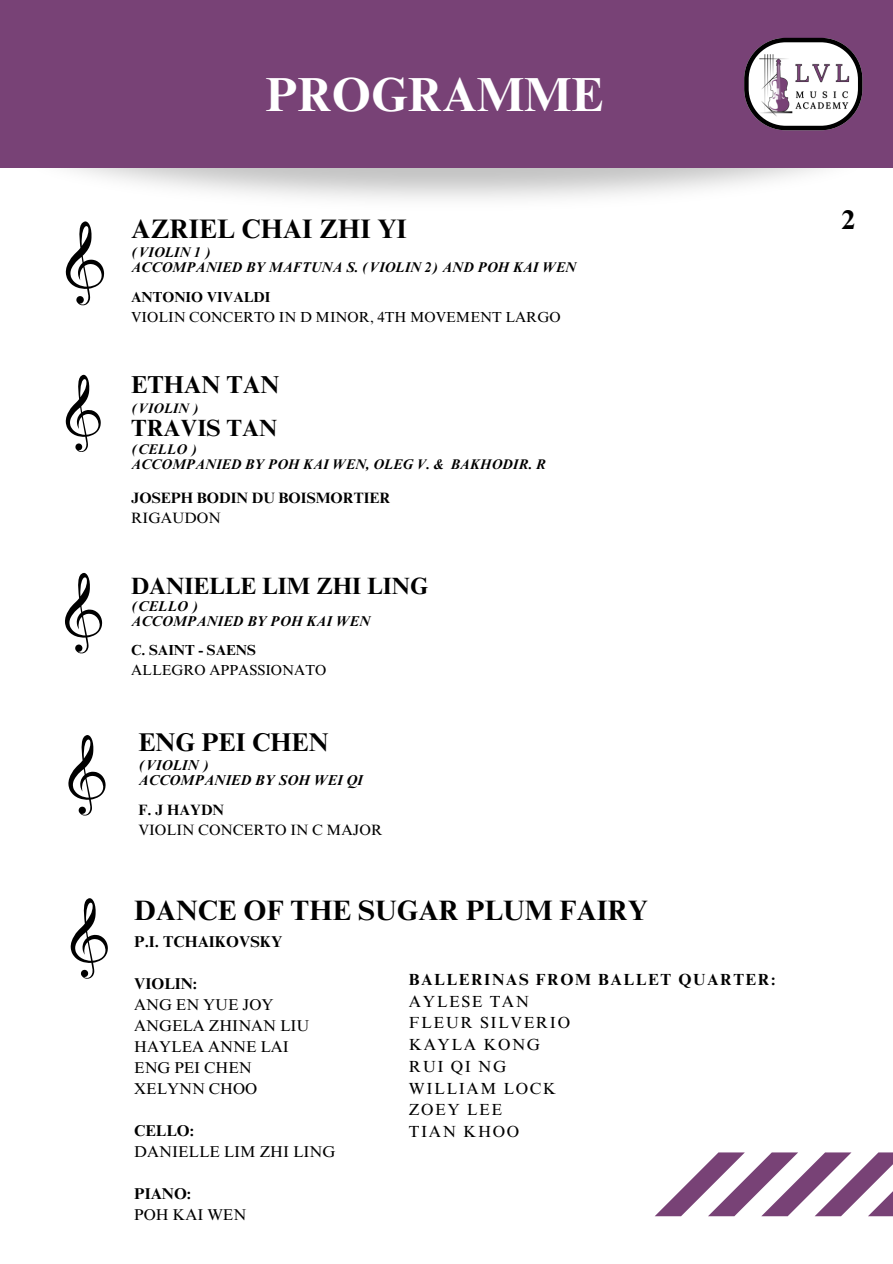
<style>
.page{position:relative;width:893px;height:1264px;background:#fff}
.page>*{position:absolute;margin:0;border:0;box-sizing:border-box;transform-origin:0 0}
.t1{font:700 47.85px "Times NRMT Pro";color:#fff}
.t2{font:700 28.05px "Times NRMT Pro";color:#000}
.t3{font:700 27px "Times NRMT Pro";color:#000}
.t4{font:700 26.7px "Times NRMT Pro";color:#000}
.t5{font:700 25.65px "Times NRMT Pro";color:#000}
.t6{font:700 24.45px "Times NRMT Pro";color:#000}
.t7{font:700 23.55px "Times NRMT Pro";color:#000}
.t8{font:700 23.4px "Times NRMT Pro";color:#000}
.t9{font:16.05px "Times NRMT Pro";letter-spacing:.095em;color:#000}
.t10{font:700 16.05px "Times NRMT Pro";letter-spacing:.095em;color:#000}
.t11{font:15.6px "Times NRMT Pro";color:#000}
.t12{font:700 15.6px "Times NRMT Pro";color:#000}
.t13{font:700 15px "Times NRMT Pro";color:#000}
.t14{font:15px "Times NRMT Pro";color:#000}
.t15{font:14.55px "Times NRMT Pro";color:#000}
.t16{font:700 14.55px "Times NRMT Pro";color:#000}
.t17{font:italic 700 14.25px "Times NRMT Pro";color:#000}
.t18{font:italic 700 14.1px "Times NRMT Pro";color:#000}
.t19{font:italic 700 13.95px "Times NRMT Pro";color:#000}
.t20{font:italic 700 13.8px "Times NRMT Pro";color:#000}
</style>
<div class="page">
<div style="left:0;top:0;width:892px;height:168px;background:#784276"></div>
<svg style="left:744px;top:38px;width:118px;height:92px"></svg>
<img style="left:749px;top:52px;width:108px;height:64px">
<svg style="left:66px;top:221px;width:38px;height:84px"></svg>
<svg style="left:66px;top:374px;width:35px;height:78px"></svg>
<svg style="left:68px;top:735px;width:38px;height:80px"></svg>
<svg style="left:71px;top:898px;width:37px;height:80px"></svg>
<svg style="left:655px;top:1152px;width:237px;height:64px"></svg>
<svg style="left:65px;top:572px;width:37px;height:81px"></svg>
<p class="t1" style="left:265px;top:77px;width:339px">PROGRAMME</p>
<p class="t4" style="left:131px;top:219px;width:277px">AZRIEL CHAI ZHI YI</p>
<p class="t18" style="left:131px;top:247px;width:82px">(VIOLIN 1 )</p>
<p class="t18" style="left:131px;top:261px;width:446px">ACCOMPANIED BY MAFTUNA S. (VIOLIN 2) AND POH KAI WEN</p>
<p class="t16" style="left:131px;top:291px;width:141px">ANTONIO VIVALDI</p>
<p class="t15" style="left:131px;top:311px;width:431px">VIOLIN CONCERTO IN D MINOR, 4TH MOVEMENT LARGO</p>
<p class="t6" style="left:131px;top:376px;width:150px">ETHAN TAN</p>
<p class="t20" style="left:131px;top:403px;width:69px">(VIOLIN )</p>
<p class="t8" style="left:131px;top:419px;width:147px">TRAVIS TAN</p>
<p class="t19" style="left:131px;top:444px;width:68px">(CELLO )</p>
<p class="t19" style="left:131px;top:459px;width:416px">ACCOMPANIED BY POH KAI WEN, OLEG V. &amp; BAKHODIR. R</p>
<p class="t13" style="left:131px;top:492px;width:261px">JOSEPH BODIN DU BOISMORTIER</p>
<p class="t14" style="left:131px;top:512px;width:91px">RIGAUDON</p>
<p class="t7" style="left:131px;top:577px;width:298px">DANIELLE LIM ZHI LING</p>
<p class="t17" style="left:131px;top:600px;width:69px">(CELLO )</p>
<p class="t17" style="left:131px;top:615px;width:240px">ACCOMPANIED BY POH KAI WEN</p>
<p class="t16" style="left:131px;top:644px;width:126px">C. SAINT - SAENS</p>
<p class="t15" style="left:131px;top:664px;width:197px">ALLEGRO APPASSIONATO</p>
<p class="t5" style="left:138px;top:732px;width:191px">ENG PEI CHEN</p>
<p class="t17" style="left:138px;top:760px;width:72px">(VIOLIN )</p>
<p class="t17" style="left:138px;top:775px;width:226px">ACCOMPANIED BY SOH WEI QI</p>
<p class="t13" style="left:138px;top:804px;width:87px">F. J HAYDN</p>
<p class="t14" style="left:138px;top:824px;width:245px">VIOLIN CONCERTO IN C MAJOR</p>
<p class="t2" style="left:134px;top:900px;width:515px">DANCE OF THE SUGAR PLUM FAIRY</p>
<p class="t12" style="left:134px;top:935px;width:150px">P.I. TCHAIKOVSKY</p>
<p class="t12" style="left:134px;top:977px;width:64px">VIOLIN:</p>
<p class="t11" style="left:134px;top:998px;width:141px">ANG EN YUE JOY</p>
<p class="t11" style="left:134px;top:1019px;width:177px">ANGELA ZHINAN LIU</p>
<p class="t11" style="left:134px;top:1040px;width:156px">HAYLEA ANNE LAI</p>
<p class="t11" style="left:134px;top:1061px;width:119px">ENG PEI CHEN</p>
<p class="t11" style="left:134px;top:1082px;width:124px">XELYNN CHOO</p>
<p class="t12" style="left:134px;top:1124px;width:61px">CELLO:</p>
<p class="t11" style="left:134px;top:1145px;width:202px">DANIELLE LIM ZHI LING</p>
<p class="t12" style="left:134px;top:1187px;width:58px">PIANO:</p>
<p class="t11" style="left:134px;top:1208px;width:114px">POH KAI WEN</p>
<p class="t10" style="left:409px;top:973px;width:368px">BALLERINAS FROM BALLET QUARTER:</p>
<p class="t9" style="left:409px;top:995px;width:122px">AYLESE TAN</p>
<p class="t9" style="left:409px;top:1016px;width:163px">FLEUR SILVERIO</p>
<p class="t9" style="left:409px;top:1038px;width:133px">KAYLA KONG</p>
<p class="t9" style="left:409px;top:1060px;width:99px">RUI QI NG</p>
<p class="t9" style="left:409px;top:1081px;width:149px">WILLIAM LOCK</p>
<p class="t9" style="left:409px;top:1103px;width:95px">ZOEY LEE</p>
<p class="t9" style="left:409px;top:1125px;width:112px">TIAN KHOO</p>
<p class="t3" style="left:841px;top:210px;width:15px">2</p>
</div>
